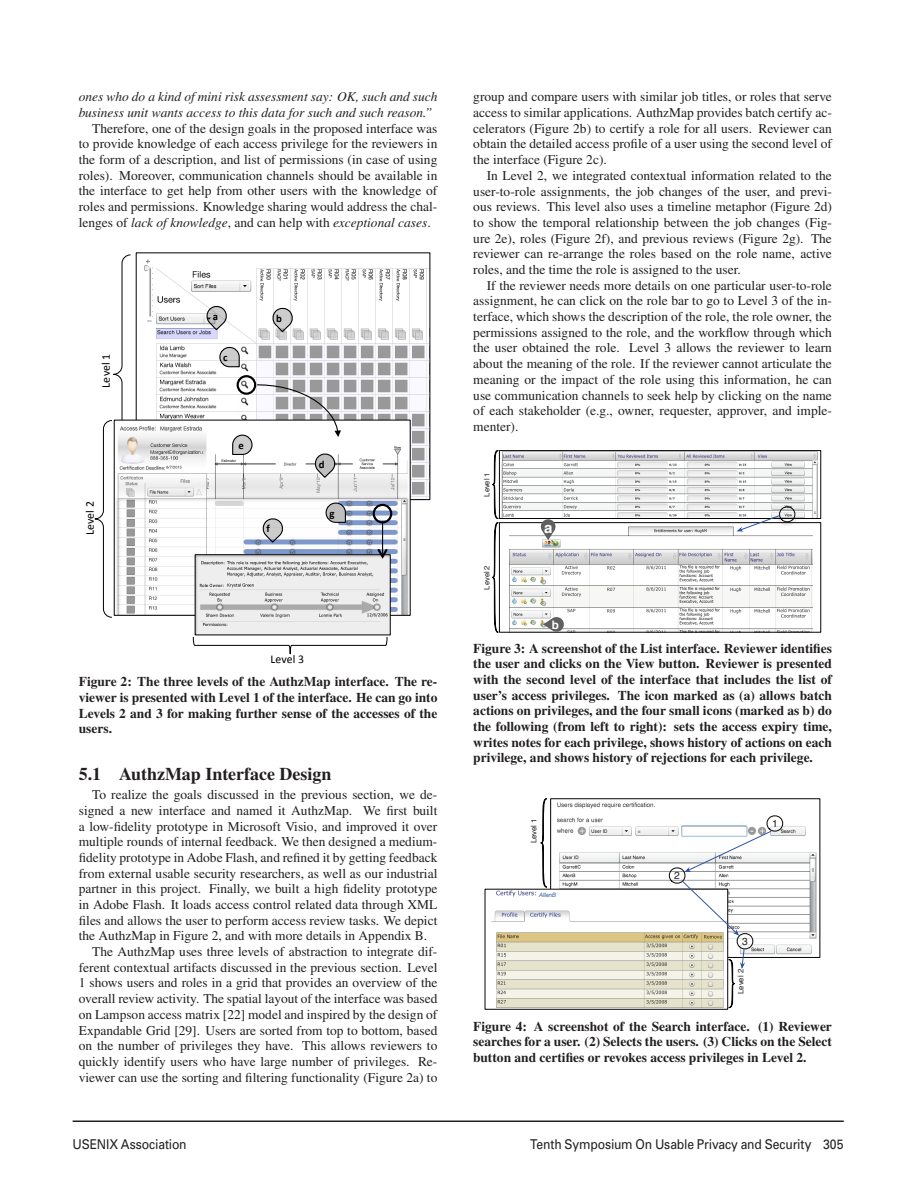
<style>
.page{position:relative;width:918px;height:1188px;background:#fff}
.page>*{position:absolute;margin:0;border:0;box-sizing:border-box;transform-origin:0 0}
.t1{font:500 18px "Nimbus Rom No 9 L";color:#231f20}
.t2{font:700 15px "Helvetica";color:#fff}
.t3{font:13.5px/15.8px "Nimbus Rom No 9 L";color:#231f20;text-align:justify}
.t4{font:500 13.5px/15.8px "Nimbus Rom No 9 L";color:#231f20;text-align:justify}
.t5{font:italic 13.5px/15.8px "Nimbus Rom No 9 L";color:#231f20}
.t6{font:13.5px "Univers";letter-spacing:-.01em;color:#231f20;scale:.9 1}
.t7{font:11.85px "Calibri";letter-spacing:.015em;color:#000}
.t8{font:700 11.7px "Helvetica";color:#fff}
.t9{font:700 10.8px "Calibri";color:#000}
.t10{font:10.2px "Helvetica";color:#231f20}
.t11{font:7.65px "Helvetica";color:#231f20}
.t12{font:7.5px "Helvetica";color:#231f20}
.t13{font:italic 6px "Helvetica Neue";color:#2e55a5}
.s1{font-style:italic}
</style>
<div class="page">
<hr style="left:73px;top:1120px;width:771px;height:2px;background:#231f20">
<img style="left:138px;top:259px;width:290px;height:239px">
<img style="left:131px;top:422px;width:278px;height:192px">
<img style="left:197px;top:556px;width:192px;height:77px">
<div style="left:195px;top:554px;width:196px;height:81px;border:1px solid #000"></div>
<div style="left:237px;top:375px;width:19px;height:20px;border:2px solid #000;border-radius:50%"></div>
<div style="left:373px;top:504px;width:19px;height:19px;border:2px solid #000;border-radius:50%"></div>
<hr style="left:382px;top:521px;width:1px;height:36px;background:#000">
<svg style="left:378px;top:549px;width:10px;height:10px"></svg>
<svg style="left:99px;top:254px;width:32px;height:364px"></svg>
<img style="left:99px;top:333px;width:16px;height:62px">
<img style="left:94px;top:517px;width:5px;height:4px">
<svg style="left:192px;top:636px;width:196px;height:15px"></svg>
<svg style="left:204px;top:304px;width:23px;height:27px"></svg>
<svg style="left:270px;top:306px;width:23px;height:27px"></svg>
<svg style="left:219px;top:346px;width:21px;height:22px"></svg>
<svg style="left:232px;top:384px;width:109px;height:95px"></svg>
<svg style="left:261px;top:516px;width:23px;height:28px"></svg>
<svg style="left:325px;top:502px;width:22px;height:21px"></svg>
<img style="left:509px;top:527px;width:303px;height:103px">
<div style="left:499px;top:522px;width:322px;height:110px;border:1px solid #040504"></div>
<img style="left:501px;top:452px;width:317px;height:65px">
<div style="left:499px;top:450px;width:322px;height:69px;border:1px solid #040504"></div>
<svg style="left:492px;top:450px;width:6px;height:183px"></svg>
<svg style="left:540px;top:519px;width:16px;height:21px"></svg>
<svg style="left:543px;top:616px;width:22px;height:16px"></svg>
<svg style="left:737px;top:506px;width:59px;height:26px"></svg>
<img style="left:552px;top:802px;width:265px;height:153px">
<svg style="left:541px;top:798px;width:6px;height:91px"></svg>
<img style="left:491px;top:891px;width:177px;height:117px">
<div style="left:485px;top:889px;width:243px;height:121px;border:1px solid #040504"></div>
<svg style="left:668px;top:814px;width:116px;height:195px"></svg>
<div style="left:539px;top:891px;width:25px;height:7px;background:#fff"></div>
<p class="t5" style="left:79px;top:89px;width:360px">ones who do a kind of mini risk assessment say: OK, such and such business unit wants access to this data for such and such reason.”</p>
<p class="t3" style="left:79px;top:120px;width:360px;text-indent:13px">Therefore, one of the design goals in the proposed interface was to provide knowledge of each access privilege for the reviewers in the form of a description, and list of permissions (in case of using roles). Moreover, communication channels should be available in the interface to get help from other users with the knowledge of roles and permissions. Knowledge sharing would address the chal&shy;lenges of <span class="s1">lack of knowledge</span>, and can help with <span class="s1">exceptional cases</span>.</p>
<p class="t7" style="left:98px;top:388px;width:35px;rotate:-90deg">Level!1</p>
<p class="t7" style="left:82px;top:535px;width:35px;rotate:-90deg">Level!2</p>
<p class="t9" style="left:213px;top:310px;width:7px">a</p>
<p class="t9" style="left:276px;top:312px;width:7px">b</p>
<p class="t9" style="left:223px;top:351px;width:6px">c</p>
<p class="t9" style="left:238px;top:438px;width:7px">e</p>
<p class="t9" style="left:267px;top:522px;width:5px">f</p>
<p class="t9" style="left:319px;top:457px;width:7px">d</p>
<p class="t9" style="left:330px;top:506px;width:7px">g</p>
<p class="t7" style="left:270px;top:652px;width:35px">Level!3</p>
<p class="t4" style="left:79px;top:674px;width:360px">Figure 2: The three levels of the AuthzMap interface. The re&shy;viewer is presented with Level 1 of the interface. He can go into Levels 2 and 3 for making further sense of the accesses of the users.</p>
<h1 class="t1" style="left:79px;top:762px;width:254px">5.1 AuthzMap Interface Design</h1>
<p class="t3" style="left:92px;top:787px;width:347px">To realize the goals discussed in the previous section, we de-</p>
<p class="t3" style="left:79px;top:803px;width:360px">signed a new interface and named it AuthzMap. We first built</p>
<p class="t3" style="left:79px;top:818px;width:360px">a low-fidelity prototype in Microsoft Visio, and improved it over</p>
<p class="t3" style="left:79px;top:834px;width:360px">multiple rounds of internal feedback. We then designed a medium-</p>
<p class="t3" style="left:79px;top:850px;width:360px">fidelity prototype in Adobe Flash, and refined it by getting feedback</p>
<p class="t3" style="left:79px;top:865px;width:360px">from external usable security researchers, as well as our industrial</p>
<p class="t3" style="left:79px;top:881px;width:360px">partner in this project. Finally, we built a high fidelity prototype</p>
<p class="t3" style="left:79px;top:897px;width:360px">in Adobe Flash. It loads access control related data through XML</p>
<p class="t3" style="left:79px;top:912px;width:360px">files and allows the user to perform access review tasks. We depict</p>
<p class="t3" style="left:79px;top:928px;width:350px">the AuthzMap in Figure 2, and with more details in Appendix B.</p>
<p class="t3" style="left:92px;top:944px;width:347px">The AuthzMap uses three levels of abstraction to integrate dif-</p>
<p class="t3" style="left:79px;top:960px;width:360px">ferent contextual artifacts discussed in the previous section. Level</p>
<p class="t3" style="left:79px;top:975px;width:360px">1 shows users and roles in a grid that provides an overview of the</p>
<p class="t3" style="left:79px;top:991px;width:360px">overall review activity. The spatial layout of the interface was based</p>
<p class="t3" style="left:79px;top:1007px;width:360px">on Lampson access matrix [22] model and inspired by the design of</p>
<p class="t3" style="left:79px;top:1022px;width:360px">Expandable Grid [29]. Users are sorted from top to bottom, based</p>
<p class="t3" style="left:79px;top:1038px;width:360px">on the number of privileges they have. This allows reviewers to</p>
<p class="t3" style="left:79px;top:1054px;width:360px">quickly identify users who have large number of privileges. Re-</p>
<p class="t3" style="left:79px;top:1069px;width:360px">viewer can use the sorting and filtering functionality (Figure 2a) to</p>
<p class="t3" style="left:473px;top:89px;width:360px">group and compare users with similar job titles, or roles that serve access to similar applications. AuthzMap provides batch certify ac&shy;celerators (Figure 2b) to certify a role for all users. Reviewer can obtain the detailed access profile of a user using the second level of the interface (Figure 2c).</p>
<p class="t3" style="left:473px;top:168px;width:360px;text-indent:13px">In Level 2, we integrated contextual information related to the user-to-role assignments, the job changes of the user, and previ&shy;ous reviews. This level also uses a timeline metaphor (Figure 2d) to show the temporal relationship between the job changes (Fig&shy;ure 2e), roles (Figure 2f), and previous reviews (Figure 2g). The reviewer can re-arrange the roles based on the role name, active roles, and the time the role is assigned to the user.</p>
<p class="t3" style="left:473px;top:277px;width:360px;text-indent:13px">If the reviewer needs more details on one particular user-to-role assignment, he can click on the role bar to go to Level 3 of the in&shy;terface, which shows the description of the role, the role owner, the permissions assigned to the role, and the workflow through which the user obtained the role. Level 3 allows the reviewer to learn about the meaning of the role. If the reviewer cannot articulate the meaning or the impact of the role using this information, he can use communication channels to seek help by clicking on the name of each stakeholder (e.g., owner, requester, approver, and imple&shy;menter).</p>
<p class="t12" style="left:481px;top:497px;width:26px;rotate:-90deg">Level 1</p>
<p class="t12" style="left:481px;top:590px;width:26px;rotate:-90deg">Level 2</p>
<p class="t2" style="left:544px;top:516px;width:10px">a</p>
<p class="t8" style="left:552px;top:616px;width:9px">b</p>
<p class="t4" style="left:473px;top:640px;width:360px">Figure 3: A screenshot of the List interface. Reviewer identifies the user and clicks on the View button. Reviewer is presented with the second level of the interface that includes the list of user’s access privileges. The icon marked as (a) allows batch actions on privileges, and the four small icons (marked as b) do the following (from left to right): sets the access expiry time, writes notes for each privilege, shows history of actions on each privilege, and shows history of rejections for each privilege.</p>
<p class="t11" style="left:528px;top:843px;width:26px;rotate:-90deg">Level 1</p>
<p class="t13" style="left:539px;top:890px;width:19px">AllenB</p>
<p class="t10" style="left:674px;top:868px;width:7px">2</p>
<p class="t10" style="left:772px;top:816px;width:7px">1</p>
<p class="t10" style="left:742px;top:933px;width:7px">3</p>
<p class="t11" style="left:735px;top:994px;width:26px;rotate:-90deg">Level 2</p>
<p class="t4" style="left:473px;top:1019px;width:360px">Figure 4: A screenshot of the Search interface. (1) Reviewer searches for a user. (2) Selects the users. (3) Clicks on the Select button and certifies or revokes access privileges in Level 2.</p>
<p class="t6" style="left:73px;top:1136px;width:128px">USENIX Association</p>
<p class="t6" style="left:530px;top:1136px;width:350px">Tenth Symposium On Usable Privacy and Security 305</p>
</div>
